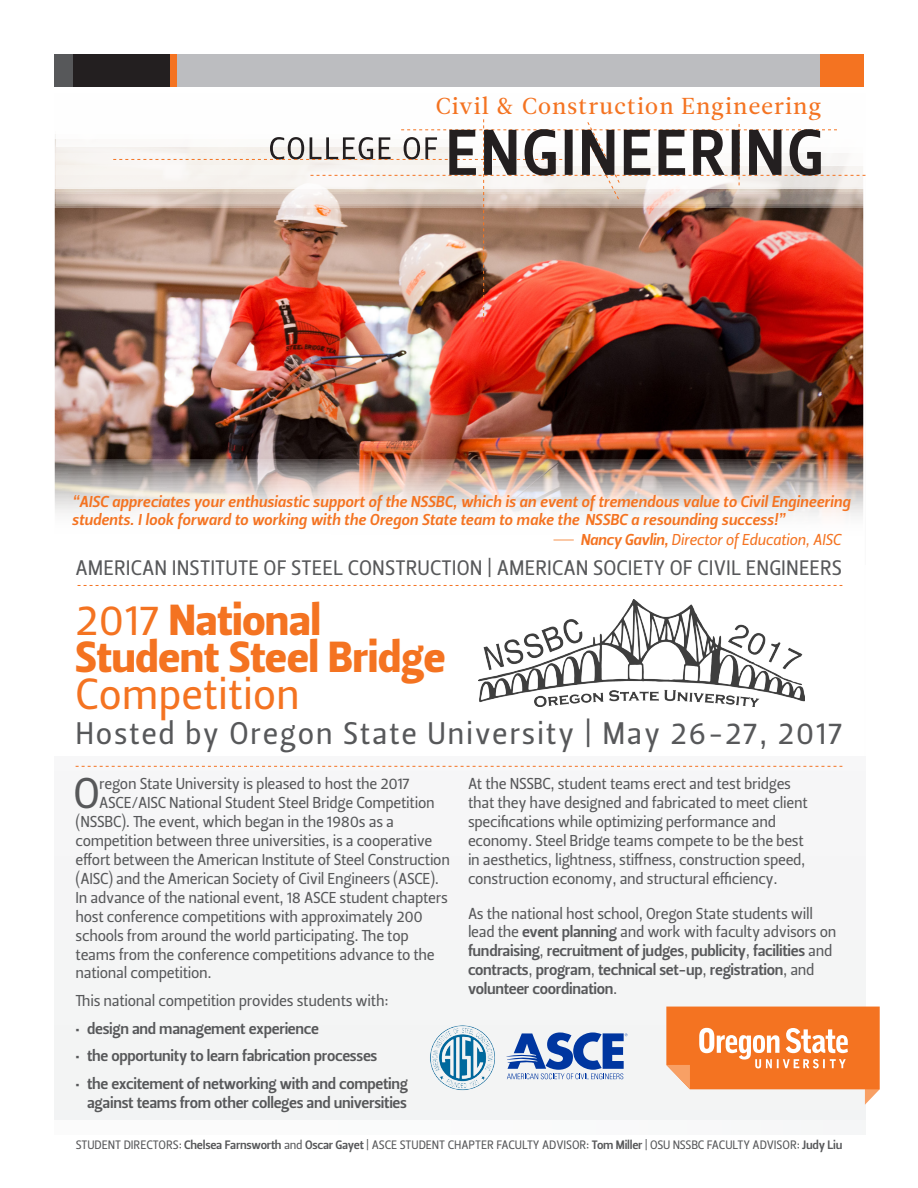
<style>
.page{position:relative;width:918px;height:1188px;background:#fff}
.page>*{position:absolute;margin:0;border:0;box-sizing:border-box;transform-origin:0 0}
.Head_Small{font:43.35px "Leitura Sans Grot 4";color:#f47321}
.Head_Small-2{font:43.35px "Leitura Sans Grot 2";color:#f47321}
.Subhead{font:42.75px "Leitura Sans Grot 2";color:#57585a}
.Subhead-2{font:31.05px "Leitura Sans Grot 2";letter-spacing:.05em;color:#57585a}
.College_1{font:23.1px "Leitura News Roman 2";letter-spacing:.05em;color:#f47321}
.Head_Small-3{font:21px "Leitura Sans Grot 2";letter-spacing:.005em;color:#57585a}
.Subhead-3{font:15.75px/18.9px "Leitura Sans Grot 2";letter-spacing:-.02em;color:#57585a}
.Subhead-4{font:15.75px/18.9px "Leitura Sans Grot 3";letter-spacing:-.02em;color:#57585a;text-align:right}
.Subhead-5{font:15.75px/18px "Leitura Sans Italic 3";color:#f47321}
.Subhead-6{font:15.75px "Leitura Sans Italic 2";letter-spacing:-.02em;color:#f47321}
.Subhead-7{font:12.15px "Leitura Sans Grot 2";letter-spacing:-.005em;color:#57585a}
.s1{font-family:"Leitura Sans Italic 3"}
.s2{font-family:"Leitura Sans Grot 2"}
.s3{font-family:"Leitura Sans Grot 3"}
</style>
<div class="page">
<div style="left:54px;top:54px;width:811px;height:1081px;background:#f5f5f6"></div>
<img style="left:56px;top:207px;width:806px;height:252px">
<div style="left:0;top:1120px;width:918px;height:28px;background:#fff"></div>
<div style="left:0;top:566px;width:918px;height:190px;background:#fff"></div>
<svg style="left:54px;top:459px;width:810px;height:243px;fill:#fff"></svg>
<svg style="left:554px;top:540px;width:20px;height:1px"></svg>
<svg style="left:506px;top:1032px;width:122px;height:47px"></svg>
<img style="left:430px;top:1025px;width:65px;height:66px">
<div style="left:56px;top:53px;width:810px;height:8px;background:#fff"></div>
<svg style="left:54px;top:86px;width:810px;height:103px;fill:#fefefe"></svg>
<svg style="left:78px;top:585px;width:764px;height:1px"></svg>
<img style="left:478px;top:599px;width:326px;height:108px">
<svg style="left:76px;top:766px;width:766px;height:1px"></svg>
<img style="left:113px;top:119px;width:753px;height:203px">
<div style="left:131px;top:54px;width:733px;height:32px;background:#bcbdc0"></div>
<div style="left:820px;top:54px;width:44px;height:32px;background:#f47321"></div>
<div style="left:72px;top:54px;width:99px;height:32px;background:#231f20"></div>
<div style="left:54px;top:54px;width:18px;height:32px;background:#57585a"></div>
<div style="left:171px;top:54px;width:6px;height:32px;background:#f47321"></div>
<svg style="left:666px;top:1007px;width:214px;height:98px"></svg>
<p class="College_1" style="left:436px;top:91px;width:387px">Civil &amp; Construction Engineering</p>
<p class="Subhead-5" style="left:72px;top:493px;width:780px">“AISC appreciates your enthusiastic support of the NSSBC, which is an event of tremendous value to Civil Engineering students. I look forward to working with the Oregon State team to make the NSSBC a resounding success!”</p>
<p class="Subhead-6" style="left:580px;top:528px;width:262px"><span class="s1">Nancy Gavlin,</span> Director of Education, AISC</p>
<p class="Head_Small-3" style="left:75px;top:554px;width:768px">AMERICAN INSTITUTE OF STEEL CONSTRUCTION | AMERICAN SOCIETY OF CIVIL ENGINEERS</p>
<p class="Head_Small" style="left:76px;top:591px;width:247px"><span class="s2">2017</span> National</p>
<p class="Head_Small" style="left:76px;top:628px;width:371px">Student Steel Bridge</p>
<p class="Head_Small-2" style="left:76px;top:665px;width:226px">Competition</p>
<p class="Subhead-2" style="left:76px;top:712px;width:768px">Hosted by Oregon State University | May 26-27, 2017</p>
<p class="Subhead" style="left:74px;top:765px;width:28px">O</p>
<p class="Subhead-3" style="left:99px;top:775px;width:312px">regon State University is pleased to host the 2017</p>
<p class="Subhead-3" style="left:99px;top:794px;width:337px">ASCE/AISC National Student Steel Bridge Competition</p>
<p class="Subhead-3" style="left:76px;top:813px;width:320px">(NSSBC). The event, which began in the 1980s as a</p>
<p class="Subhead-3" style="left:76px;top:832px;width:358px">competition between three universities, is a cooperative</p>
<p class="Subhead-3" style="left:76px;top:850px;width:376px">effort between the American Institute of Steel Construction</p>
<p class="Subhead-3" style="left:76px;top:869px;width:365px">(AISC) and the American Society of Civil Engineers (ASCE).</p>
<p class="Subhead-3" style="left:76px;top:888px;width:374px">In advance of the national event, 18 ASCE student chapters</p>
<p class="Subhead-3" style="left:76px;top:907px;width:349px">host conference competitions with approximately 200</p>
<p class="Subhead-3" style="left:76px;top:926px;width:335px">schools from around the world participating. The top</p>
<p class="Subhead-3" style="left:76px;top:945px;width:361px">teams from the conference competitions advance to the</p>
<p class="Subhead-3" style="left:76px;top:964px;width:138px">national competition.</p>
<p class="Subhead-3" style="left:76px;top:991px;width:315px">This national competition provides students with:</p>
<p class="Subhead-4" style="left:76px;top:1019px;width:245px"><span class="s2">•</span> design and management experience</p>
<p class="Subhead-4" style="left:76px;top:1047px;width:303px"><span class="s2">•</span> the opportunity to learn fabrication processes</p>
<p class="Subhead-4" style="left:76px;top:1074px;width:334px"><span class="s2">•</span> the excitement of networking with and competing against teams from other colleges and universities</p>
<p class="Subhead-3" style="left:468px;top:775px;width:341px">At the NSSBC, student teams erect and test bridges that they have designed and fabricated to meet client specifications while optimizing performance and economy. Steel Bridge teams compete to be the best in aesthetics, lightness, stiffness, construction speed, construction economy, and structural efficiency.</p>
<p class="Subhead-4" style="left:468px;top:904px;width:370px;text-align:left"><span class="s2">As the national host school, Oregon State students will lead the</span> event planning <span class="s2">and work with faculty advisors on </span>fundraising<span class="s2">,</span> recruitment of judges<span class="s2">,</span> publicity<span class="s2">,</span> facilities <span class="s2">and </span>contracts<span class="s2">,</span> program<span class="s2">,</span> technical set-up<span class="s2">,</span> registration<span class="s2">, and </span>volunteer coordination<span class="s2">.</span></p>
<p class="Subhead-7" style="left:76px;top:1137px;width:768px">STUDENT DIRECTORS: <span class="s3">Chelsea Farnsworth</span> and <span class="s3">Oscar Gayet</span> | ASCE STUDENT CHAPTER FACULTY ADVISOR: <span class="s3">Tom Miller</span> | OSU NSSBC FACULTY ADVISOR: <span class="s3">Judy Liu</span></p>
</div>
